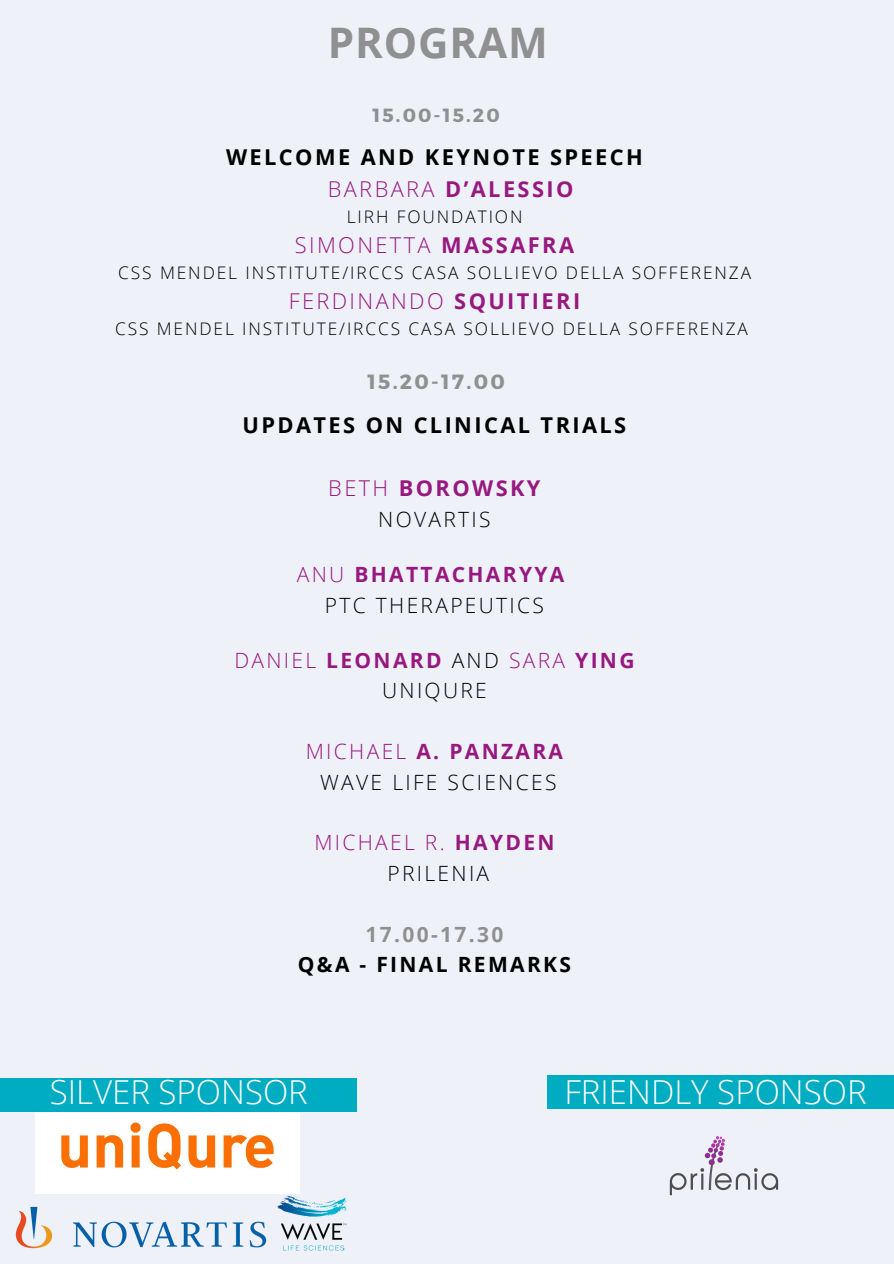
<style>
.page{position:relative;width:894px;height:1264px;background:#fff}
.page>*{position:absolute;margin:0;border:0;box-sizing:border-box;transform-origin:0 0}
.t1{font:700 42.15px "Open Sans";letter-spacing:.02em;color:#909091}
.t2{font:300 33px "Open Sans";color:#fff}
.t3{font:700 21.75px "Open Sans";letter-spacing:.11em;color:#000}
.t4{font:300 21.75px "Open Sans";letter-spacing:.11em;color:#971980}
.t5{font:700 21.75px "Open Sans";letter-spacing:.11em;color:#971980}
.t6{font:700 21px "Open Sans";letter-spacing:.11em;color:#971980}
.t7{font:300 21px "Open Sans";letter-spacing:.11em;color:#000}
.t8{font:700 21px "Open Sans";letter-spacing:.11em;color:#000}
.t9{font:300 21px "Open Sans";letter-spacing:.11em;color:#971980}
.t10{font:700 21px "Open Sans";letter-spacing:.11em;color:#909091}
.t11{font:700 20.55px "Montserrat";letter-spacing:.11em;color:#909091}
.t12{font:700 19.05px "Montserrat";letter-spacing:.11em;color:#909091}
.t13{font:300 17.25px "Open Sans";letter-spacing:.11em;color:#000}
.s1{font-weight:300}
.s2{font-weight:700}
.s3{font-weight:300;color:#000}
</style>
<div class="page">
<div style="left:0;top:0;width:893px;height:1263px;background:#eff1f8"></div>
<img style="left:669px;top:1136px;width:110px;height:60px">
<img style="left:35px;top:1111px;width:265px;height:82px">
<img style="left:260px;top:1175px;width:87px;height:76px">
<div style="left:0;top:1078px;width:356px;height:33px;background:#00acc1"></div>
<div style="left:547px;top:1075px;width:346px;height:34px;background:#00acc1"></div>
<img style="left:15px;top:1204px;width:253px;height:46px">
<p class="t1" style="left:328px;top:13px;width:221px">PROGRAM</p>
<p class="t12" style="left:372px;top:103px;width:129px">15.00-15.20</p>
<p class="t3" style="left:226px;top:142px;width:418px">WELCOME AND KEYNOTE SPEECH</p>
<p class="t5" style="left:327px;top:173px;width:247px"><span class="s1">BARBARA</span> D’ALESSIO</p>
<p class="t13" style="left:347px;top:204px;width:177px">LIRH FOUNDATION</p>
<p class="t4" style="left:295px;top:230px;width:280px">SIMONETTA <span class="s2">MASSAFRA</span></p>
<p class="t13" style="left:118px;top:260px;width:634px">CSS MENDEL INSTITUTE/IRCCS CASA SOLLIEVO DELLA SOFFERENZA</p>
<p class="t4" style="left:288px;top:286px;width:293px">FERDINANDO <span class="s2">SQUITIERI</span></p>
<p class="t13" style="left:115px;top:317px;width:634px">CSS MENDEL INSTITUTE/IRCCS CASA SOLLIEVO DELLA SOFFERENZA</p>
<p class="t11" style="left:367px;top:368px;width:139px">15.20-17.00</p>
<p class="t3" style="left:242px;top:409px;width:385px">UPDATES ON CLINICAL TRIALS</p>
<p class="t5" style="left:328px;top:472px;width:214px"><span class="s1">BETH</span> BOROWSKY</p>
<p class="t7" style="left:378px;top:504px;width:114px">NOVARTIS</p>
<p class="t6" style="left:297px;top:560px;width:269px"><span class="s1">ANU</span> BHATTACHARYYA</p>
<p class="t7" style="left:325px;top:590px;width:221px">PTC THERAPEUTICS</p>
<p class="t6" style="left:234px;top:645px;width:401px"><span class="s1">DANIEL</span> LEONARD <span class="s3">AND</span> <span class="s1">SARA</span> YING</p>
<p class="t7" style="left:382px;top:676px;width:106px">UNIQURE</p>
<p class="t6" style="left:306px;top:736px;width:258px"><span class="s1">MICHAEL</span> A. PANZARA</p>
<p class="t7" style="left:320px;top:767px;width:238px">WAVE LIFE SCIENCES</p>
<p class="t9" style="left:314px;top:828px;width:241px">MICHAEL R. <span class="s2">HAYDEN</span></p>
<p class="t7" style="left:387px;top:858px;width:103px">PRILENIA</p>
<p class="t10" style="left:365px;top:919px;width:139px">17.00-17.30</p>
<p class="t8" style="left:298px;top:949px;width:274px">Q&amp;A - FINAL REMARKS</p>
<p class="t2" style="left:50px;top:1068px;width:259px">SILVER SPONSOR</p>
<p class="t2" style="left:564px;top:1068px;width:304px">FRIENDLY SPONSOR</p>
</div>
